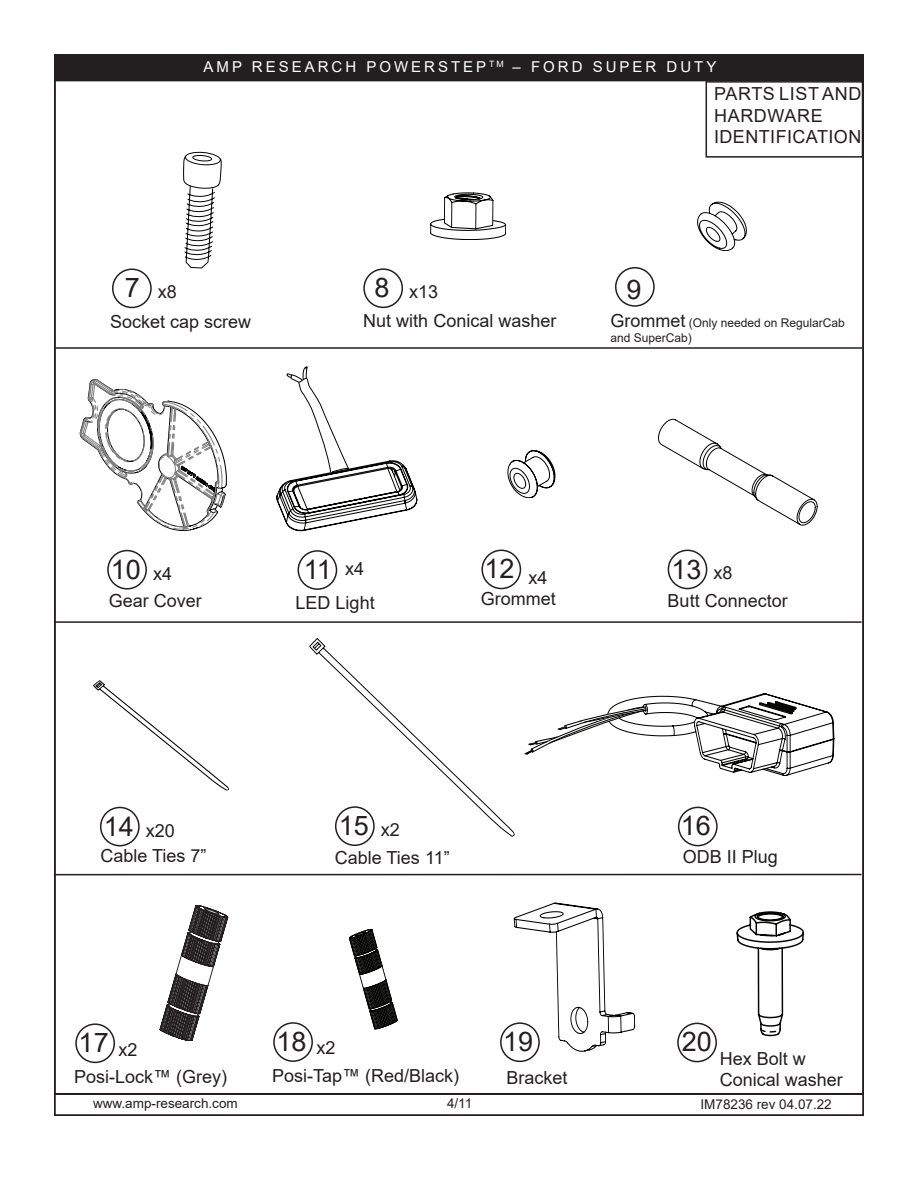
<style>
.page{position:relative;width:918px;height:1188px;background:#fff}
.page>*{position:absolute;margin:0;border:0;box-sizing:border-box;transform-origin:0 0}
.t1{font:27px "Arial";color:#231f20}
.t2{font:18px/25.5px "Arial";color:#231f20}
.t3{font:18px/21.6px "Arial";letter-spacing:.025em;color:#231f20}
.t4{font:15px "Arial";letter-spacing:.2em;color:#fff}
.t5{font:13.5px "Arial";color:#231f20}
.t6{font:12px/14.4px "Arial";color:#231f20}
.s1{font-size:27px}
.s2{font-size:18px}
</style>
<div class="page">
<div style="left:54px;top:55px;width:809px;height:26px;background:#231f20"></div>
<div style="left:678px;top:807px;width:40px;height:39px;border:2px solid #231f20;border-radius:50%"></div>
<svg style="left:309px;top:638px;width:206px;height:199px"></svg>
<div style="left:100px;top:807px;width:40px;height:39px;border:2px solid #231f20;border-radius:50%"></div>
<div style="left:706px;top:81px;width:157px;height:77px;border:2px solid #231f20"></div>
<svg style="left:93px;top:680px;width:136px;height:142px"></svg>
<div style="left:335px;top:806px;width:40px;height:40px;border:2px solid #231f20;border-radius:50%"></div>
<div style="left:112px;top:269px;width:40px;height:39px;border:2px solid #231f20;border-radius:50%"></div>
<svg style="left:183px;top:152px;width:39px;height:116px"></svg>
<div style="left:363px;top:268px;width:40px;height:40px;border:2px solid #231f20;border-radius:50%"></div>
<div style="left:668px;top:550px;width:39px;height:39px;border:2px solid #231f20;border-radius:50%"></div>
<svg style="left:658px;top:419px;width:160px;height:107px"></svg>
<svg style="left:80px;top:379px;width:147px;height:152px"></svg>
<div style="left:107px;top:550px;width:40px;height:40px;border:2px solid #231f20;border-radius:50%"></div>
<svg style="left:276px;top:366px;width:141px;height:165px"></svg>
<div style="left:298px;top:550px;width:39px;height:40px;border:2px solid #231f20;border-radius:50%"></div>
<svg style="left:430px;top:193px;width:76px;height:47px"></svg>
<svg style="left:508px;top:450px;width:47px;height:48px"></svg>
<div style="left:481px;top:550px;width:40px;height:39px;border:2px solid #231f20;border-radius:50%"></div>
<div style="left:615px;top:267px;width:40px;height:40px;border:2px solid #231f20;border-radius:50%"></div>
<svg style="left:349px;top:929px;width:49px;height:100px"></svg>
<div style="left:75px;top:1023px;width:40px;height:40px;border:2px solid #231f20;border-radius:50%"></div>
<svg style="left:514px;top:902px;width:121px;height:150px"></svg>
<div style="left:500px;top:1022px;width:40px;height:40px;border:2px solid #231f20;border-radius:50%"></div>
<svg style="left:736px;top:911px;width:68px;height:125px"></svg>
<div style="left:677px;top:1023px;width:40px;height:39px;border:2px solid #231f20;border-radius:50%"></div>
<svg style="left:160px;top:905px;width:68px;height:136px"></svg>
<div style="left:273px;top:1022px;width:40px;height:40px;border:2px solid #231f20;border-radius:50%"></div>
<svg style="left:524px;top:693px;width:311px;height:83px"></svg>
<div style="left:54px;top:1094px;width:810px;height:22px;border:2px solid #231f20"></div>
<hr style="left:56px;top:347px;width:806px;height:2px;background:#231f20">
<hr style="left:55px;top:874px;width:807px;height:1px;background:#231f20">
<svg style="left:697px;top:202px;width:50px;height:49px"></svg>
<hr style="left:55px;top:621px;width:807px;height:2px;background:#231f20">
<p class="t4" style="left:204px;top:56px;width:514px">AMP RESEARCH POWERSTEP <sup>TM</sup> – FORD SUPER DUTY</p>
<p class="t2" style="left:110px;top:277px;width:143px;line-height:29.5px;text-indent:15px"><span class="s1">7</span> x8<br>Socket cap screw</p>
<p class="t2" style="left:363px;top:278px;width:195px;line-height:28.7px;text-indent:11px"><span class="s1">8</span> x13<br>Nut with Conical washer</p>
<p class="t3" style="left:714px;top:83px;width:149px">PARTS LIST AND<br>HARDWARE<br>IDENTIFICATION</p>
<h1 class="t1" style="left:627px;top:271px;width:17px">9</h1>
<p class="t6" style="left:610px;top:316px;width:236px"><span class="s2">Grommet</span> (Only needed on RegularCab and SuperCab)</p>
<h1 class="t1" style="left:111px;top:551px;width:63px">10 <span class="s2">x4</span></h1>
<p class="t2" style="left:109px;top:588px;width:95px">Gear Cover</p>
<p class="t2" style="left:101px;top:817px;width:108px"><span class="s1">14</span> x20<br>Cable Ties 7”</p>
<h1 class="t1" style="left:304px;top:551px;width:30px">11</h1>
<p class="t2" style="left:296px;top:590px;width:81px">LED Light</p>
<p class="t2" style="left:345px;top:556px;width:21px">x4</p>
<h1 class="t1" style="left:484px;top:550px;width:32px">12</h1>
<p class="t2" style="left:481px;top:586px;width:77px">Grommet</p>
<p class="t2" style="left:528px;top:565px;width:21px">x4</p>
<h1 class="t1" style="left:339px;top:807px;width:63px">15 <span class="s2">x2</span></h1>
<p class="t2" style="left:335px;top:844px;width:116px">Cable Ties 11”</p>
<h1 class="t1" style="left:671px;top:550px;width:63px">13 <span class="s2">x8</span></h1>
<p class="t2" style="left:668px;top:588px;width:122px">Butt Connector</p>
<h1 class="t1" style="left:681px;top:807px;width:32px">16</h1>
<p class="t2" style="left:683px;top:843px;width:97px">ODB II Plug</p>
<p class="t2" style="left:119px;top:1037px;width:21px">x2</p>
<h1 class="t1" style="left:503px;top:1022px;width:32px">19</h1>
<p class="t2" style="left:506px;top:1065px;width:63px">Bracket</p>
<h1 class="t1" style="left:277px;top:1023px;width:32px">18</h1>
<h1 class="t1" style="left:682px;top:1023px;width:32px">20</h1>
<p class="t2" style="left:272px;top:1063px;width:189px">Posi-Tap™ (Red/Black)</p>
<h1 class="t1" style="left:79px;top:1024px;width:32px">17</h1>
<p class="t2" style="left:74px;top:1064px;width:155px">Posi-Lock™ (Grey)</p>
<p class="t2" style="left:317px;top:1035px;width:21px">x2</p>
<p class="t2" style="left:720px;top:1048px;width:125px;line-height:21.6px">Hex Bolt w<br>Conical washer</p>
<p class="t5" style="left:93px;top:1094px;width:146px">www.amp-research.com</p>
<p class="t5" style="left:447px;top:1094px;width:27px">4/11</p>
<p class="t5" style="left:701px;top:1095px;width:133px">IM78236 rev 04.07.22</p>
</div>
